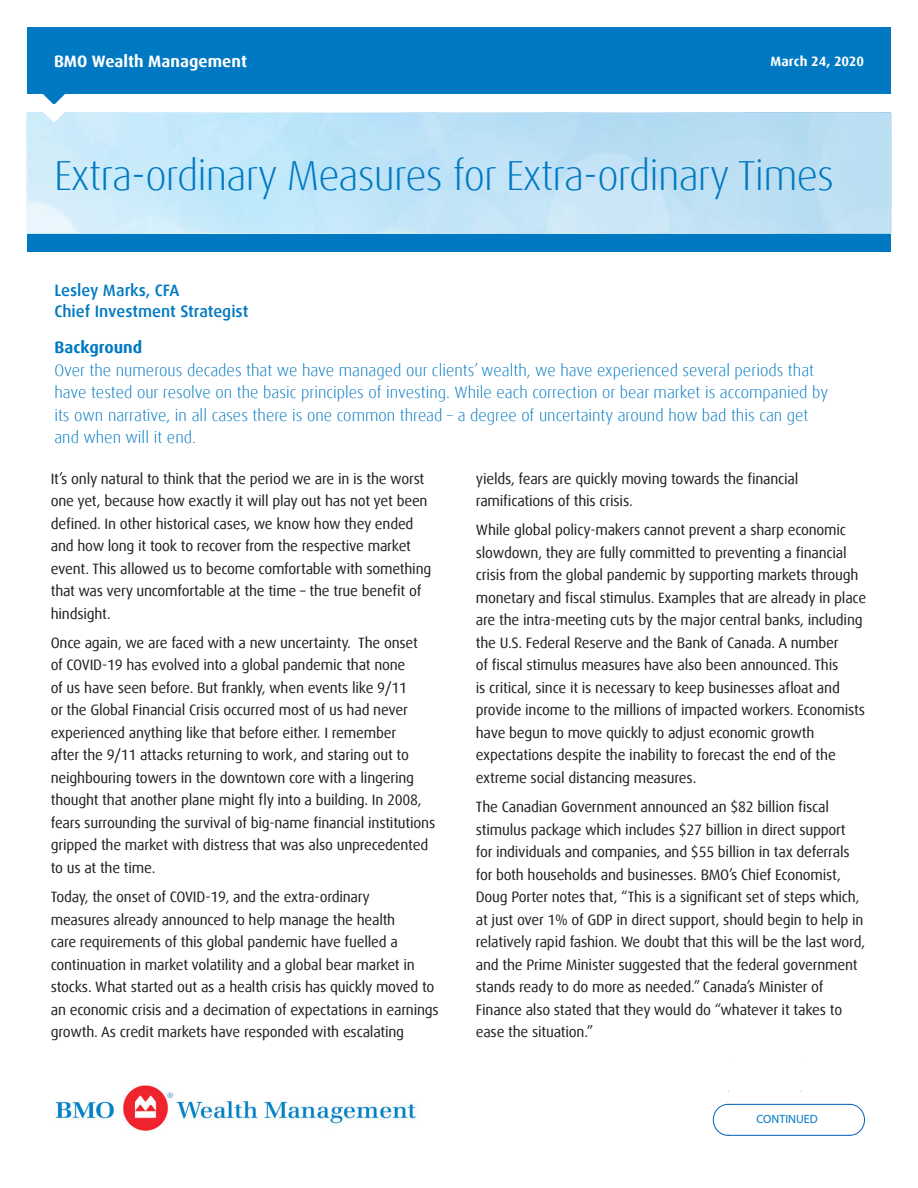
<style>
.page{position:relative;width:918px;height:1188px;background:#fff}
.page>*{position:absolute;margin:0;border:0;box-sizing:border-box;transform-origin:0 0}
.t1{font:300 42px "Dax Offc Pro";letter-spacing:-.02em;color:#0079c2}
.t2{font:300 16.5px/22.5px "Dax Offc Pro";color:#0079c2}
.t3{font:500 16.5px/21px "Dax Offc Pro";color:#0079c2}
.t4{font:700 16.5px "Dax Offc Pro";color:#fff}
.t5{font:700 16.5px "Dax Offc Pro";color:#0079c2}
.t6{font:15px/22.5px "Dax Offc Pro";letter-spacing:-.015em;color:#231f20}
.t7{font:700 13.5px "Dax Offc Pro";color:#fff}
.t8{font:12px "Myriad Pro";color:#0079c2}
</style>
<div class="page">
<div style="left:27px;top:234px;width:864px;height:18px;background:#0079c2"></div>
<img style="left:55px;top:1085px;width:362px;height:46px">
<div style="left:27px;top:27px;width:864px;height:67px;background:#0079c2"></div>
<svg style="left:27px;top:94px;width:864px;height:140px;background:#c9e7f7"></svg>
<svg style="left:713px;top:1090px;width:152px;height:46px"></svg>
<p class="t4" style="left:54px;top:51px;width:195px">BMO Wealth Management</p>
<p class="t7" style="left:771px;top:52px;width:95px">March 24, 2020</p>
<p class="t1" style="left:54px;top:148px;width:782px">Extra-ordinary Measures for Extra-ordinary Times</p>
<p class="t3" style="left:54px;top:280px;width:195px">Lesley Marks, CFA<br>Chief Investment Strategist</p>
<h1 class="t5" style="left:54px;top:337px;width:89px">Background</h1>
<p class="t2" style="left:54px;top:359px;width:775px">Over the numerous decades that we have managed our clients’ wealth, we have experienced several periods that have tested our resolve on the basic principles of investing. While each correction or bear market is accompanied by its own narrative, in all cases there is one common thread – a degree of uncertainty around how bad this can get and when will it end.</p>
<p class="t6" style="left:51px;top:467px;width:382px">It’s only natural to think that the period we are in is the worst one yet, because how exactly it will play out has not yet been defined. In other historical cases, we know how they ended and how long it took to recover from the respective market event. This allowed us to become comfortable with something that was very uncomfortable at the time – the true benefit of hindsight.</p>
<p class="t6" style="left:51px;top:631px;width:386px">Once again, we are faced with a new uncertainty. The onset<br>of COVID-19 has evolved into a global pandemic that none<br>of us have seen before. But frankly, when events like 9/11<br>or the Global Financial Crisis occurred most of us had never experienced anything like that before either. I remember<br>after the 9/11 attacks returning to work, and staring out to neighbouring towers in the downtown core with a lingering thought that another plane might fly into a building. In 2008, fears surrounding the survival of big-name financial institutions gripped the market with distress that was also unprecedented to us at the time.</p>
<p class="t6" style="left:51px;top:886px;width:390px">Today, the onset of COVID-19, and the extra-ordinary<br>measures already announced to help manage the health<br>care requirements of this global pandemic have fuelled a continuation in market volatility and a global bear market in stocks. What started out as a health crisis has quickly moved to an economic crisis and a decimation of expectations in earnings growth. As credit markets have responded with escalating</p>
<p class="t6" style="left:476px;top:467px;width:324px">yields, fears are quickly moving towards the financial ramifications of this crisis.</p>
<p class="t6" style="left:476px;top:519px;width:392px">While global policy-makers cannot prevent a sharp economic slowdown, they are fully committed to preventing a financial crisis from the global pandemic by supporting markets through monetary and fiscal stimulus. Examples that are already in place are the intra-meeting cuts by the major central banks, including the U.S. Federal Reserve and the Bank of Canada. A number<br>of fiscal stimulus measures have also been announced. This<br>is critical, since it is necessary to keep businesses afloat and provide income to the millions of impacted workers. Economists have begun to move quickly to adjust economic growth expectations despite the inability to forecast the end of the extreme social distancing measures.</p>
<p class="t6" style="left:476px;top:796px;width:391px">The Canadian Government announced an $82 billion fiscal stimulus package which includes $27 billion in direct support for individuals and companies, and $55 billion in tax deferrals for both households and businesses. BMO’s Chief Economist, Doug Porter notes that, “This is a significant set of steps which, at just over 1% of GDP in direct support, should begin to help in relatively rapid fashion. We doubt that this will be the last word, and the Prime Minister suggested that the federal government stands ready to do more as needed.” Canada’s Minister of Finance also stated that they would do “whatever it takes to ease the situation.”</p>
<p class="t8" style="left:757px;top:1112px;width:63px">CONTINUED</p>
</div>
